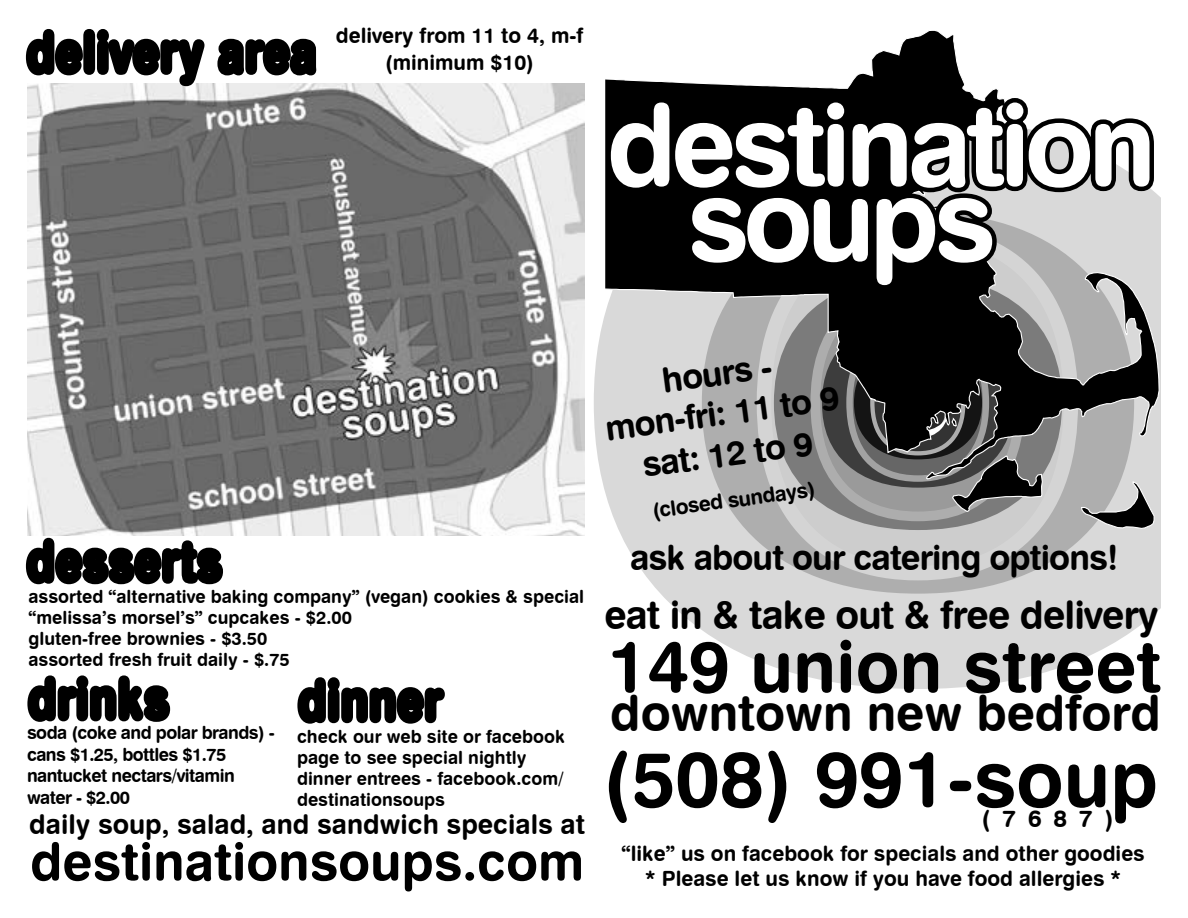
<style>
.page{position:relative;width:1188px;height:918px;background:#fff}
.page>*{position:absolute;margin:0;border:0;box-sizing:border-box;transform-origin:0 0}
.t1{font:114px "Swiss 721 BT Bold Rounded";letter-spacing:-.05em;color:#fff}
.t2{font:78px "Swiss 721 BT Bold Rounded";color:#000}
.t3{font:72px "Swiss 721 BT Bold Rounded";color:#000}
.t4{font:54.9px "Swiss 721 BT Bold Rounded";letter-spacing:.03em;color:#000;scale:.82 1}
.t5{font:52.5px "Swiss 721 BT Bold Rounded";color:#000}
.t6{font:49.5px "Swiss 721 BT Bold Rounded";color:#000}
.t7{font:39px "Swiss 721 BT Bold Rounded";letter-spacing:-.02em;color:#000}
.t8{font:34.5px/40.7px "Swiss 721 BT Bold Rounded";letter-spacing:-.025em;color:#000;text-align:center}
.t9{font:27px "Swiss 721 BT Bold Rounded";color:#000}
.t10{font:24px "Swiss 721 BT Bold Rounded";color:#000}
.t11{font:21px/27px "Swiss 721 BT Bold Rounded";color:#000;text-align:center}
.t12{font:18px/21px "Swiss 721 BT Bold Rounded";color:#000}
.t13{font:18px/21.6px "Swiss 721 BT Bold Rounded";letter-spacing:-.03em;color:#000}
</style>
<div class="page">
<img style="left:27px;top:84px;width:557px;height:452px">
<svg style="left:572px;top:95px;width:589px;height:594px"></svg>
<svg style="left:25px;top:29px;width:296px;height:62px"></svg>
<svg style="left:605px;top:30px;width:555px;height:500px"></svg>
<svg style="left:601px;top:91px;width:560px;height:206px;background:#3c3c3c"></svg>
<svg style="left:27px;top:675px;width:144px;height:47px"></svg>
<svg style="left:25px;top:533px;width:202px;height:52px"></svg>
<svg style="left:297px;top:677px;width:148px;height:47px"></svg>
<h3 class="t4" style="left:27px;top:18px;width:354px">delivery area</h3>
<p class="t11" style="left:336px;top:22px;width:249px">delivery from 11 to 4, m-f (minimum $10)</p>
<h1 class="t1" style="left:607px;top:73px;width:551px">destination</h1>
<h1 class="t1" style="left:687px;top:148px;width:310px">soups</h1>
<h3 class="t4" style="left:27px;top:526px;width:239px">desserts</h3>
<p class="t12" style="left:28px;top:586px;width:557px">assorted “alternative baking company” (vegan) cookies &amp; special “melissa’s morsel’s” cupcakes - $2.00<br>gluten-free brownies - $3.50<br>assorted fresh fruit daily - $.75</p>
<h3 class="t4" style="left:28px;top:664px;width:173px">drinks</h3>
<p class="t13" style="left:27px;top:722px;width:249px">soda (coke and polar brands) - cans $1.25, bottles $1.75 nantucket nectars/vitamin water - $2.00</p>
<h3 class="t4" style="left:298px;top:666px;width:176px">dinner</h3>
<p class="t12" style="left:297px;top:725px;width:270px">check our web site or facebook page to see special nightly dinner entrees - facebook.com/ destinationsoups</p>
<h3 class="t9" style="left:29px;top:807px;width:557px">daily soup, salad, and sandwich specials at</h3>
<h3 class="t5" style="left:30px;top:829px;width:555px">destinationsoups.com</h3>
<h3 class="t8" style="left:597px;top:369px;width:237px;rotate:-8deg">hours - mon-fri: 11 to 9 sat: 12 to 9</h3>
<p class="t11" style="left:651px;top:497px;width:166px;rotate:-8deg">(closed sundays)</p>
<h3 class="t8" style="left:630px;top:537px;width:490px">ask about our catering options!</h3>
<h3 class="t7" style="left:604px;top:591px;width:556px">eat in &amp; take out &amp; free delivery</h3>
<h3 class="t3" style="left:607px;top:621px;width:555px">149 union street</h3>
<h3 class="t6" style="left:610px;top:682px;width:552px">downtown new bedford</h3>
<h2 class="t2" style="left:602px;top:730px;width:557px">(508) 991-soup</h2>
<h3 class="t10" style="left:982px;top:804px;width:134px">(7687)</h3>
<p class="t11" style="left:621px;top:840px;width:525px;line-height:25.2px">“like” us on facebook for specials and other goodies * Please let us know if you have food allergies *</p>
</div>
